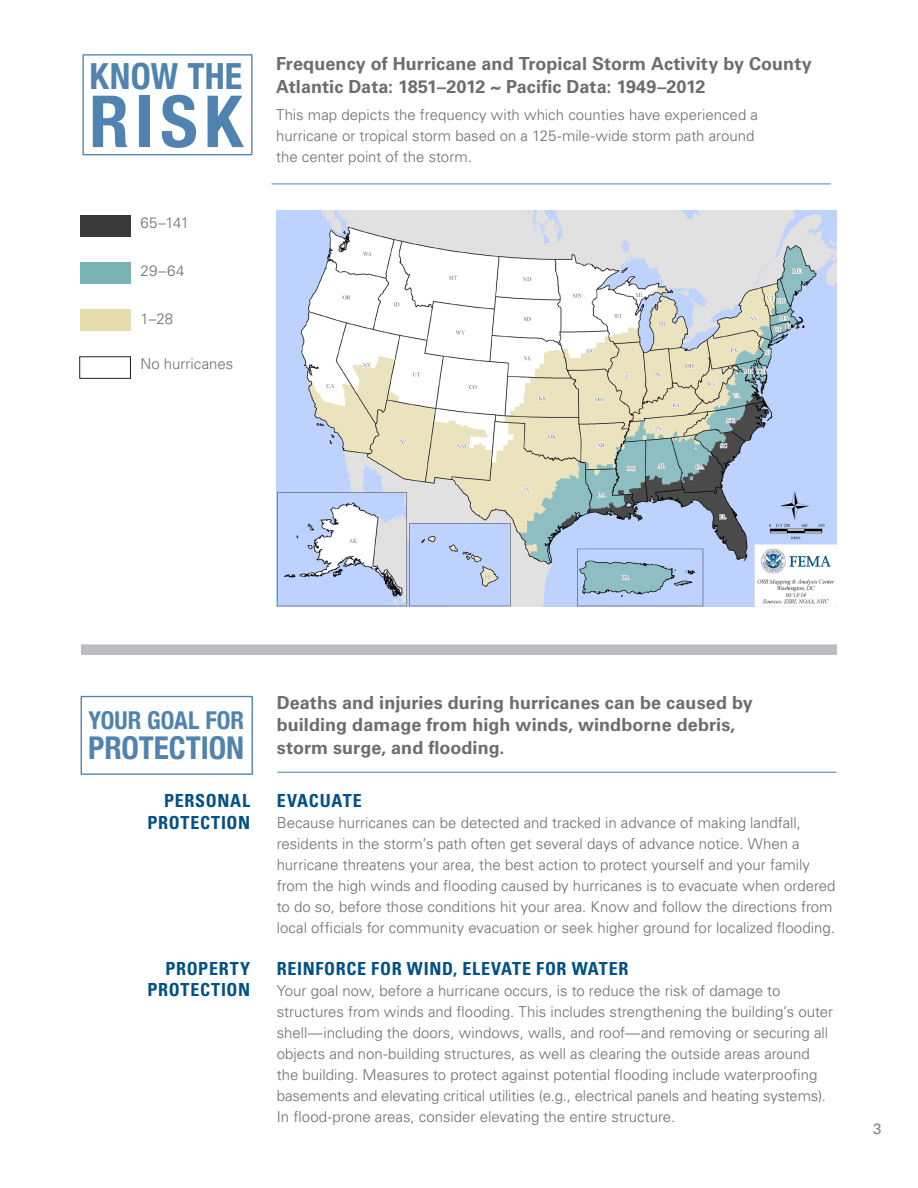
<style>
.page{position:relative;width:918px;height:1188px;background:#fff}
.page>*{position:absolute;margin:0;border:0;box-sizing:border-box;transform-origin:0 0}
.t1{font:700 condensed 72px "Helvetica Neue";color:#5083af}
.t2{font:700 condensed 36px "Helvetica Neue";color:#5083af}
.t3{font:700 condensed 31.35px "Helvetica Neue";letter-spacing:-.005em;color:#5083af}
.t4{font:700 condensed 24.6px "Helvetica Neue";color:#5083af}
.t5{font:700 18px/22.5px "Univers LT Std";letter-spacing:.005em;color:#6c6d70}
.t6{font:700 condensed 18px/21.6px "Univers LT Std";letter-spacing:.04em;color:#005187;text-align:right}
.t7{font:300 15px/21px "Univers LT Std";color:#6c6d70}
.t8{font:15px "Univers LT Std";color:#808285}
</style>
<div class="page">
<div style="left:81px;top:696px;width:172px;height:79px;border:1px solid #5083af"></div>
<hr style="left:278px;top:772px;width:558px;height:1px;background:#5083af">
<div style="left:82px;top:54px;width:171px;height:101px;border:1px solid #5083af"></div>
<div style="left:81px;top:644px;width:756px;height:11px;background:#bcbdc0"></div>
<hr style="left:272px;top:184px;width:559px;height:1px;background:#5083af">
<img style="left:276px;top:211px;width:561px;height:396px">
<div style="left:80px;top:215px;width:50px;height:22px;background:#393939"></div>
<div style="left:80px;top:262px;width:50px;height:22px;background:#79b3b4"></div>
<div style="left:80px;top:310px;width:50px;height:21px;background:#e6ddae"></div>
<div style="left:79px;top:356px;width:52px;height:23px;border:1px solid #231f20"></div>
<h1 class="t2" style="left:90px;top:46px;width:154px">KNOW THE</h1>
<h1 class="t1" style="left:89px;top:62px;width:155px">RISK</h1>
<p class="t7" style="left:140px;top:212px;width:50px">65–141</p>
<p class="t7" style="left:140px;top:260px;width:45px">29–64</p>
<p class="t7" style="left:140px;top:308px;width:34px">1–28</p>
<p class="t7" style="left:140px;top:353px;width:94px">No hurricanes</p>
<p class="t5" style="left:276px;top:53px;width:537px">Frequency of Hurricane and Tropical Storm Activity by County<br>Atlantic Data: 1851–2012 ~ Pacific Data: 1949–2012</p>
<p class="t7" style="left:276px;top:104px;width:483px">This map depicts the frequency with which counties have experienced a hurricane or tropical storm based on a 125-mile-wide storm path around the center point of the storm.</p>
<h1 class="t4" style="left:88px;top:700px;width:157px">YOUR GOAL FOR</h1>
<h1 class="t3" style="left:88px;top:722px;width:157px">PROTECTION</h1>
<h2 class="t6" style="left:147px;top:790px;width:104px">PERSONAL<br>PROTECTION</h2>
<h2 class="t6" style="left:147px;top:958px;width:104px">PROPERTY<br>PROTECTION</h2>
<p class="t5" style="left:277px;top:691px;width:478px">Deaths and injuries during hurricanes can be caused by building damage from high winds, windborne debris, storm surge, and flooding.</p>
<h3 class="t6" style="left:277px;top:790px;width:87px">EVACUATE</h3>
<p class="t7" style="left:277px;top:813px;width:560px">Because hurricanes can be detected and tracked in advance of making landfall, residents in the storm’s path often get several days of advance notice. When a hurricane threatens your area, the best action to protect yourself and your family from the high winds and flooding caused by hurricanes is to evacuate when ordered to do so, before those conditions hit your area. Know and follow the directions from local officials for community evacuation or seek higher ground for localized flooding.</p>
<h3 class="t6" style="left:277px;top:957px;width:353px">REINFORCE FOR WIND, ELEVATE FOR WATER</h3>
<p class="t7" style="left:277px;top:980px;width:558px">Your goal now, before a hurricane occurs, is to reduce the risk of damage to structures from winds and flooding. This includes strengthening the building’s outer shell—including the doors, windows, walls, and roof—and removing or securing all objects and non-building structures, as well as clearing the outside areas around the building. Measures to protect against potential flooding include waterproofing basements and elevating critical utilities (e.g., electrical panels and heating systems).<br>In flood-prone areas, consider elevating the entire structure.</p>
<p class="t8" style="left:873px;top:1120px;width:10px">3</p>
</div>
